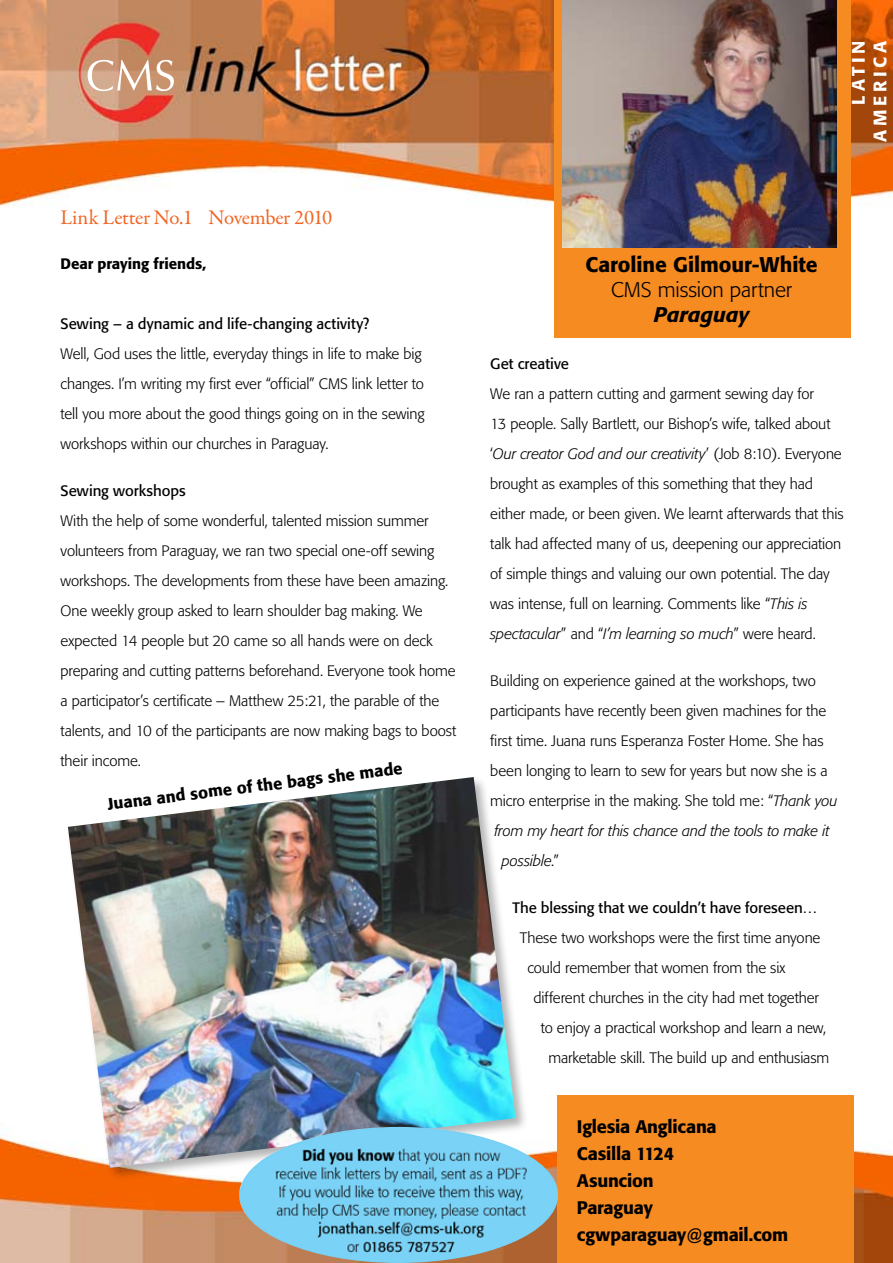
<style>
.page{position:relative;width:893px;height:1263px;background:#fff}
.page>*{position:absolute;margin:0;border:0;box-sizing:border-box;transform-origin:0 0}
.t1{font:21px "Garamond Premr Pro";letter-spacing:-.02em;color:#f26523}
.t2{font:500 21px "Formata";letter-spacing:-.005em;color:#000}
.t3{font:300 21px "Formata";letter-spacing:-.005em;color:#000}
.t4{font:italic 500 21px "Formata";letter-spacing:-.005em;color:#000}
.t5{font:500 18px/27px "Formata";letter-spacing:-.015em;color:#000}
.t6{font:500 18px/21.6px "Formata";letter-spacing:.205em;color:#fff;text-align:right}
.t7{font:500 16.5px "Formata";color:#000}
.t8{font:300 15px/30px "Formata";letter-spacing:-.01em;color:#000}
.t9{font:15px "Formata";letter-spacing:-.005em;color:#000}
.t10{font:italic 300 15px "Formata";letter-spacing:-.01em;color:#000}
.t11{font:500 15px "Formata";letter-spacing:-.005em;color:#000}
.s1{font-style:italic}
.s2{font-style:normal}
</style>
<div class="page">
<img style="left:0;top:0;width:893px;height:1263px">
<img style="left:88px;top:60px;width:86px;height:31px">
<div style="left:66px;top:775px;width:471px;height:413px;background:#000;opacity:.3"></div>
<img style="left:68px;top:777px;width:448px;height:391px">
<div style="left:554px;top:0;width:296px;height:337px;background:#f68b22"></div>
<img style="left:562px;top:0;width:274px;height:248px">
<div style="left:557px;top:1095px;width:296px;height:168px;background:#f68b22"></div>
<img style="left:239px;top:1127px;width:319px;height:136px">
<h1 class="t1" style="left:61px;top:205px;width:273px">Link Letter No.1 November 2010</h1>
<p class="t11" style="left:61px;top:255px;width:147px">Dear praying friends,</p>
<p class="t9" style="left:61px;top:315px;width:310px">Sewing – a dynamic and life-changing activity?</p>
<p class="t8" style="left:61px;top:339px;width:366px">Well, God uses the little, everyday things in life to make big changes. I’m writing my first ever “official” CMS link letter to tell you more about the good things going on in the sewing workshops within our churches in Paraguay.</p>
<p class="t9" style="left:61px;top:482px;width:127px">Sewing workshops</p>
<p class="t8" style="left:61px;top:506px;width:397px">With the help of some wonderful, talented mission summer volunteers from Paraguay, we ran two special one-off sewing workshops. The developments from these have been amazing.<br>One weekly group asked to learn shoulder bag making. We expected 14 people but 20 came so all hands were on deck preparing and cutting patterns beforehand. Everyone took home a participator’s certificate – Matthew 25:21, the parable of the talents, and 10 of the participants are now making bags to boost their income.</p>
<p class="t7" style="left:106px;top:794px;width:298px;rotate:-7deg">Juana and some of the bags she made</p>
<p class="t6" style="left:847px;top:142px;width:103px;rotate:-90deg">LATIN<br>AMERICA</p>
<h1 class="t2" style="left:585px;top:251px;width:234px">Caroline Gilmour-White</h1>
<h1 class="t3" style="left:611px;top:277px;width:182px">CMS mission partner</h1>
<h1 class="t4" style="left:654px;top:302px;width:97px">Paraguay</h1>
<p class="t9" style="left:490px;top:355px;width:80px">Get creative</p>
<p class="t8" style="left:490px;top:379px;width:355px">We ran a pattern cutting and garment sewing day for<br>13 people. Sally Bartlett, our Bishop’s wife, talked about ‘<span class="s1">Our creator God and our creativity</span>’ (Job 8:10). Everyone brought as examples of this something that they had either made, or been given. We learnt afterwards that this talk had affected many of us, deepening our appreciation of simple things and valuing our own potential. The day was intense, full on learning. Comments like “<span class="s1">This is spectacular</span>” and “<span class="s1">I’m learning so much</span>” were heard.</p>
<p class="t8" style="left:490px;top:666px;width:327px">Building on experience gained at the workshops, two</p>
<p class="t8" style="left:490px;top:696px;width:337px">participants have recently been given machines for the</p>
<p class="t8" style="left:490px;top:726px;width:335px">first time. Juana runs Esperanza Foster Home. She has</p>
<p class="t8" style="left:490px;top:756px;width:339px">been longing to learn to sew for years but now she is a</p>
<p class="t8" style="left:490px;top:786px;width:349px">micro enterprise in the making. She told me: “<span class="s1">Thank you</span></p>
<p class="t10" style="left:494px;top:822px;width:337px">from my heart for this chance and the tools to make it</p>
<p class="t10" style="left:502px;top:852px;width:59px">possible<span class="s2">.”</span></p>
<p class="t9" style="left:512px;top:899px;width:307px">The blessing that we couldn’t have foreseen…</p>
<p class="t8" style="left:520px;top:923px;width:302px">These two workshops were the first time anyone</p>
<p class="t8" style="left:527px;top:953px;width:260px">could remember that women from the six</p>
<p class="t8" style="left:533px;top:983px;width:287px">different churches in the city had met together</p>
<p class="t8" style="left:541px;top:1013px;width:287px">to enjoy a practical workshop and learn a new,</p>
<p class="t8" style="left:548px;top:1043px;width:282px">marketable skill. The build up and enthusiasm</p>
<p class="t5" style="left:577px;top:1113px;width:213px">Iglesia Anglicana<br>Casilla 1124<br>Asuncion<br>Paraguay cgwparaguay@gmail.com</p>
</div>
